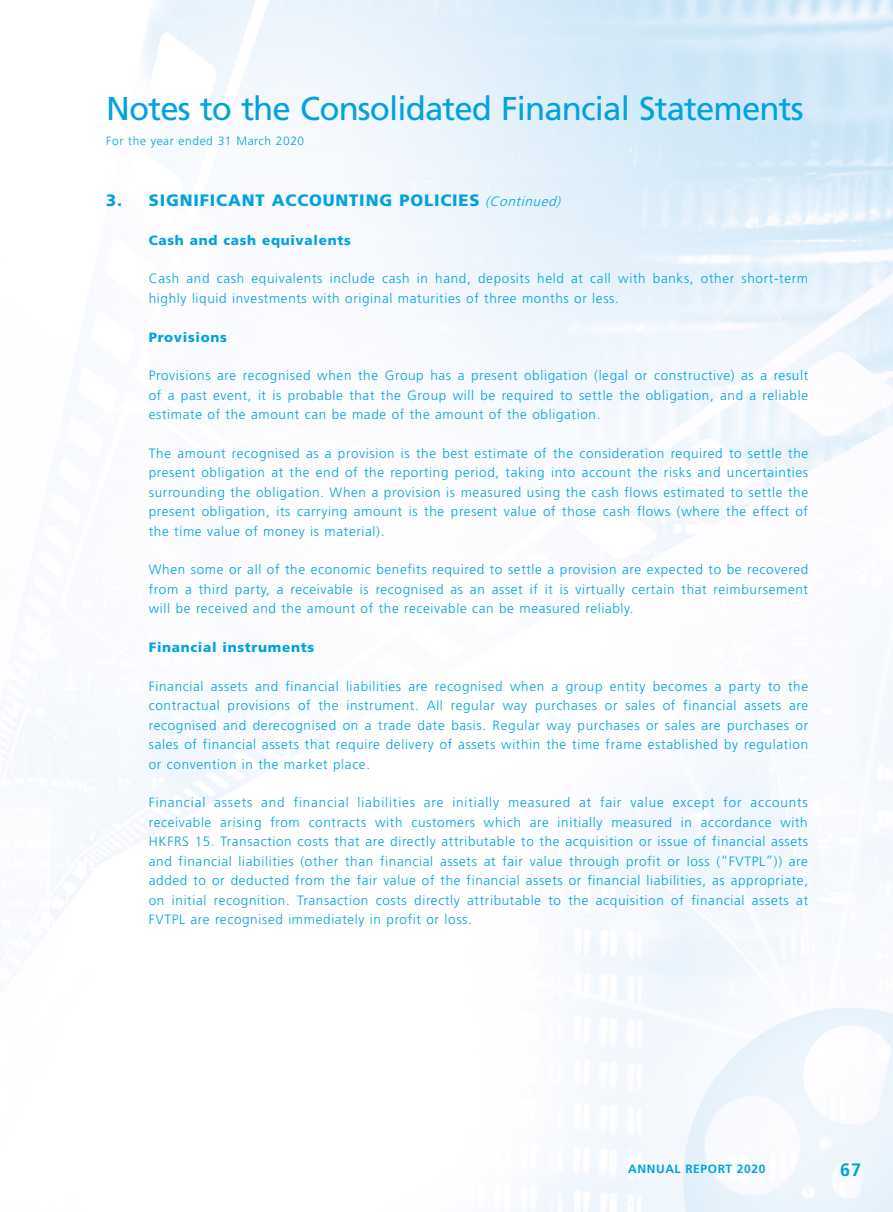
<style>
.page{position:relative;width:893px;height:1212px;background:#fff}
.page>*{position:absolute;margin:0;border:0;box-sizing:border-box;transform-origin:0 0}
.t1{font:33px "Frutiger LT Std";letter-spacing:-.025em;color:#00a2df}
.t2{font:700 18px "Frutiger LT Std";color:#00a2df}
.t3{font:900 16.5px "Frutiger LT Std";letter-spacing:.05em;color:#00a2df}
.t4{font:300 13.5px/19.5px "Frutiger LT Std";letter-spacing:.05em;color:#00a2df;text-align:justify}
.t5{font:900 13.5px "Frutiger LT Std";letter-spacing:.05em;color:#00a2df}
.t6{font:300 12px "Frutiger LT Std";letter-spacing:.045em;color:#00a2df}
.t7{font:700 12px "Frutiger LT Std";letter-spacing:.05em;color:#00a2df}
.s1{font-weight:300;font-style:italic;font-size:13.5px}
</style>
<div class="page">
<h1 class="t1" style="left:106px;top:89px;width:699px">Notes to the Consolidated Financial Statements</h1>
<p class="t6" style="left:106px;top:134px;width:200px">For the year ended 31 March 2020</p>
<p class="t3" style="left:106px;top:190px;width:459px">3. SIGNIFICANT ACCOUNTING POLICIES <span class="s1">(Continued)</span></p>
<p class="t5" style="left:149px;top:232px;width:203px">Cash and cash equivalents</p>
<p class="t4" style="left:149px;top:269px;width:661px">Cash and cash equivalents include cash in hand, deposits held at call with banks, other short-term highly liquid investments with original maturities of three months or less.</p>
<p class="t5" style="left:149px;top:329px;width:79px">Provisions</p>
<p class="t4" style="left:149px;top:366px;width:661px">Provisions are recognised when the Group has a present obligation (legal or constructive) as a result of a past event, it is probable that the Group will be required to settle the obligation, and a reliable estimate of the amount can be made of the amount of the obligation.</p>
<p class="t4" style="left:149px;top:444px;width:661px">The amount recognised as a provision is the best estimate of the consideration required to settle the present obligation at the end of the reporting period, taking into account the risks and uncertainties surrounding the obligation. When a provision is measured using the cash flows estimated to settle the present obligation, its carrying amount is the present value of those cash flows (where the effect of the time value of money is material).</p>
<p class="t4" style="left:149px;top:560px;width:661px">When some or all of the economic benefits required to settle a provision are expected to be recovered from a third party, a receivable is recognised as an asset if it is virtually certain that reimbursement will be received and the amount of the receivable can be measured reliably.</p>
<p class="t5" style="left:149px;top:639px;width:167px">Financial instruments</p>
<p class="t4" style="left:149px;top:676px;width:661px">Financial assets and financial liabilities are recognised when a group entity becomes a party to the contractual provisions of the instrument. All regular way purchases or sales of financial assets are recognised and derecognised on a trade date basis. Regular way purchases or sales are purchases or sales of financial assets that require delivery of assets within the time frame established by regulation or convention in the market place.</p>
<p class="t4" style="left:149px;top:793px;width:661px">Financial assets and financial liabilities are initially measured at fair value except for accounts receivable arising from contracts with customers which are initially measured in accordance with HKFRS 15. Transaction costs that are directly attributable to the acquisition or issue of financial assets and financial liabilities (other than financial assets at fair value through profit or loss (“FVTPL”)) are added to or deducted from the fair value of the financial assets or financial liabilities, as appropriate, on initial recognition. Transaction costs directly attributable to the acquisition of financial assets at FVTPL are recognised immediately in profit or loss.</p>
<p class="t7" style="left:628px;top:1162px;width:139px">ANNUAL REPORT 2020</p>
<h2 class="t2" style="left:840px;top:1159px;width:23px">67</h2>
</div>
